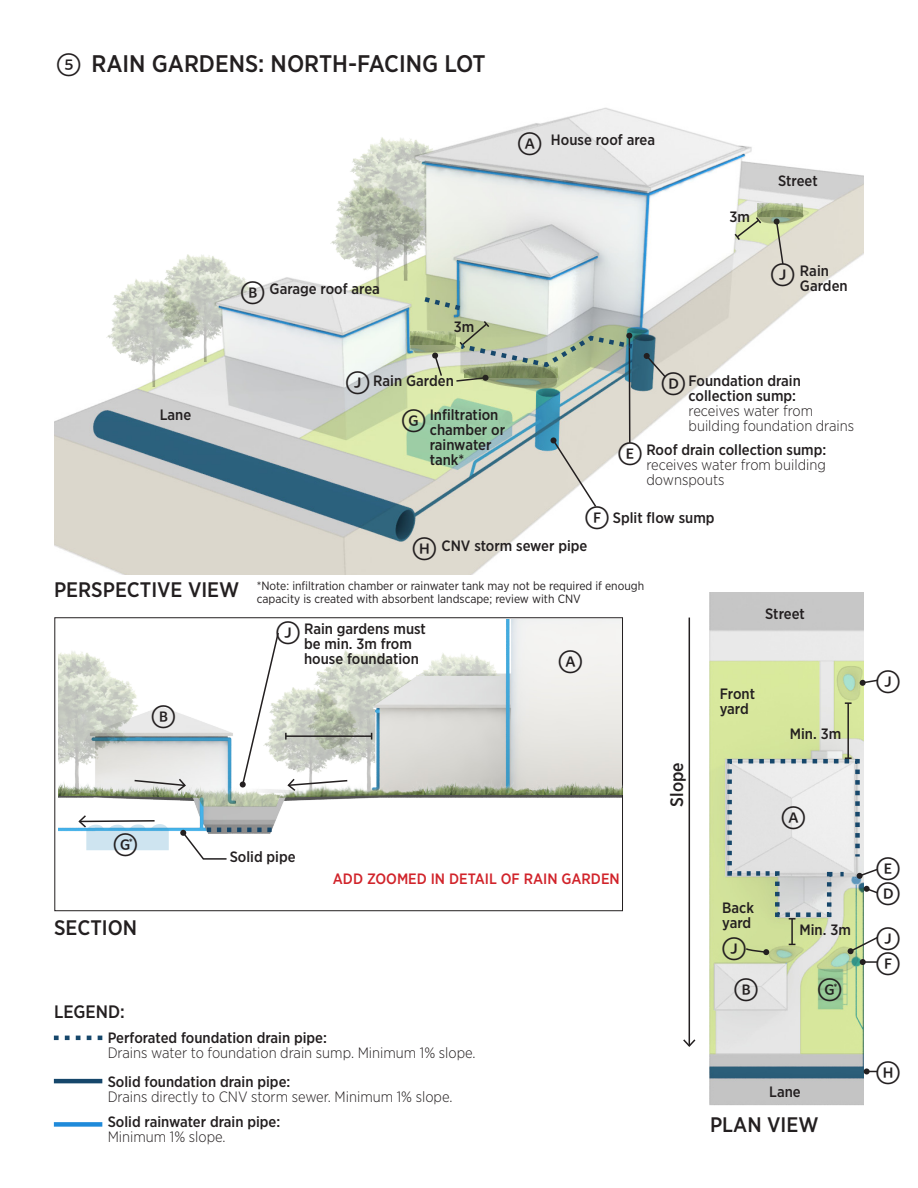
<style>
.page{position:relative;width:918px;height:1188px;background:#fff}
.page>*{position:absolute;margin:0;border:0;box-sizing:border-box;transform-origin:0 0}
.t1{font:500 24px "Gotham Narrow";color:#231f20}
.Letter{font:24px "Whitney Index White Rd Md";color:#231f20}
.t2{font:500 21px "Gotham Narrow";color:#231f20}
.t3{font:500 18px "Gotham Narrow";color:#231f20}
.Label{font:500 15px/15px "Gotham Narrow";color:#231f20}
.Label-2{font:300 15px/15px "Gotham Narrow";color:#231f20;text-align:justify}
.Label-3{font:500 15px "Gotham Narrow";color:#d1232a}
.Label-4{font:12px/13.5px "Gotham Narrow";color:#231f20}
.Label-5{font:500 10.5px "Gotham Narrow";color:#231f20}
.s1{font-family:"Whitney Index White Rd Md";font-weight:400}
.s2{font-weight:500}
</style>
<div class="page">
<img style="left:54px;top:107px;width:810px;height:467px">
<img style="left:688px;top:592px;width:176px;height:513px">
<img style="left:59px;top:620px;width:564px;height:292px">
<div style="left:55px;top:618px;width:568px;height:293px;border:1px solid #231f20"></div>
<img style="left:349px;top:649px;width:82px;height:125px">
<img style="left:343px;top:137px;width:114px;height:144px">
<img style="left:107px;top:279px;width:93px;height:108px">
<img style="left:158px;top:254px;width:94px;height:108px">
<img style="left:331px;top:184px;width:93px;height:108px">
<img style="left:407px;top:772px;width:120px;height:22px">
<img style="left:527px;top:772px;width:96px;height:22px">
<img style="left:758px;top:203px;width:45px;height:7px">
<img style="left:410px;top:332px;width:1px;height:13px">
<img style="left:58px;top:787px;width:14px;height:8px">
<img style="left:286px;top:774px;width:136px;height:24px">
<img style="left:72px;top:776px;width:114px;height:22px">
<img style="left:59px;top:649px;width:80px;height:144px">
<img style="left:416px;top:653px;width:95px;height:22px">
<svg style="left:551px;top:437px;width:47px;height:71px"></svg>
<hr style="left:689px;top:618px;width:1px;height:428px;background:#231f20">
<svg style="left:683px;top:1038px;width:14px;height:10px"></svg>
<svg style="left:133px;top:777px;width:53px;height:16px"></svg>
<svg style="left:77px;top:814px;width:92px;height:36px"></svg>
<svg style="left:180px;top:828px;width:92px;height:32px"></svg>
<svg style="left:644px;top:353px;width:24px;height:26px"></svg>
<hr style="left:629px;top:336px;width:2px;height:107px;background:#231f20">
<hr style="left:286px;top:735px;width:86px;height:2px;background:#231f20">
<svg style="left:240px;top:631px;width:109px;height:161px"></svg>
<hr style="left:791px;top:919px;width:2px;height:25px;background:#231f20">
<hr style="left:847px;top:703px;width:2px;height:55px;background:#231f20">
<svg style="left:845px;top:702px;width:7px;height:2px"></svg>
<img style="left:186px;top:776px;width:100px;height:30px">
<svg style="left:54px;top:1036px;width:48px;height:4px"></svg>
<hr style="left:54px;top:1079px;width:48px;height:4px;background:#16476b">
<div style="left:54px;top:1122px;width:48px;height:5px;background:#1f8ada"></div>
<svg style="left:725px;top:757px;width:153px;height:163px"></svg>
<svg style="left:864px;top:1068px;width:13px;height:6px"></svg>
<svg style="left:733px;top:210px;width:72px;height:56px;background:#cfd3b9"></svg>
<svg style="left:411px;top:294px;width:226px;height:96px;background:#b8c4ac"></svg>
<svg style="left:860px;top:679px;width:18px;height:7px"></svg>
<svg style="left:848px;top:935px;width:30px;height:30px"></svg>
<svg style="left:745px;top:947px;width:24px;height:8px"></svg>
<p class="t1" style="left:57px;top:48px;width:431px"><span class="s1">5</span> RAIN GARDENS: NORTH-FACING LOT</p>
<p class="Label" style="left:160px;top:407px;width:33px">Lane</p>
<p class="Letter" style="left:518px;top:129px;width:25px">A</p>
<p class="Label" style="left:551px;top:132px;width:106px">House roof area</p>
<p class="Label" style="left:730px;top:209px;width:22px">3m</p>
<p class="Label" style="left:778px;top:173px;width:41px">Street</p>
<p class="Letter" style="left:241px;top:278px;width:25px">B</p>
<p class="Label" style="left:270px;top:281px;width:112px">Garage roof area</p>
<p class="Label" style="left:454px;top:319px;width:22px">3m</p>
<p class="Letter" style="left:346px;top:368px;width:25px">J</p>
<p class="Label" style="left:373px;top:373px;width:82px">Rain Garden</p>
<p class="Letter" style="left:402px;top:406px;width:25px">G</p>
<p class="Label" style="left:430px;top:407px;width:77px">Infiltration chamber or rainwater tank*</p>
<p class="Letter" style="left:771px;top:260px;width:25px">J</p>
<p class="Label" style="left:800px;top:263px;width:49px">Rain<br>Garden</p>
<p class="Letter" style="left:661px;top:369px;width:25px">D</p>
<p class="Label-2" style="left:689px;top:373px;width:167px;text-align:left"><span class="s2">Foundation drain collection sump:<br></span>receives water from building foundation drains</p>
<p class="Letter" style="left:618px;top:439px;width:25px">E</p>
<p class="Label-2" style="left:646px;top:442px;width:181px"><span class="s2">Roof drain collection sump: </span>receives water from building downspouts</p>
<p class="Letter" style="left:585px;top:503px;width:25px">F</p>
<p class="Label" style="left:613px;top:510px;width:103px">Split flow sump</p>
<p class="t2" style="left:54px;top:576px;width:187px">PERSPECTIVE VIEW</p>
<p class="Letter" style="left:151px;top:702px;width:25px">B</p>
<p class="Letter" style="left:413px;top:534px;width:25px">H</p>
<p class="Label" style="left:441px;top:539px;width:148px">CNV storm sewer pipe</p>
<p class="Label-4" style="left:257px;top:578px;width:389px">*Note: infiltration chamber or rainwater tank may not be required if enough capacity is created with absorbent landscape; review with CNV</p>
<p class="Letter" style="left:276px;top:618px;width:25px">J</p>
<p class="Label" style="left:304px;top:621px;width:123px">Rain gardens must be min. 3m from house foundation</p>
<p class="Letter" style="left:559px;top:647px;width:25px">A</p>
<p class="Letter" style="left:113px;top:830px;width:25px">G</p>
<p class="Label-5" style="left:129px;top:835px;width:6px">*</p>
<p class="t2" style="left:54px;top:915px;width:85px">SECTION</p>
<p class="t3" style="left:54px;top:1000px;width:72px">LEGEND:</p>
<p class="Label" style="left:230px;top:849px;width:67px">Solid pipe</p>
<p class="Label-3" style="left:333px;top:870px;width:288px">ADD ZOOMED IN DETAIL OF RAIN GARDEN</p>
<p class="Label" style="left:108px;top:1030px;width:221px">Perforated foundation drain pipe:</p>
<p class="Label-2" style="left:108px;top:1045px;width:370px">Drains water to foundation drain sump. Minimum 1% slope.</p>
<p class="Label" style="left:108px;top:1074px;width:184px">Solid foundation drain pipe:</p>
<p class="Label-2" style="left:108px;top:1089px;width:346px">Drains directly to CNV storm sewer. Minimum 1% slope.</p>
<p class="Label" style="left:108px;top:1114px;width:174px">Solid rainwater drain pipe:</p>
<p class="Label-2" style="left:108px;top:1129px;width:119px">Minimum 1% slope.</p>
<p class="t3" style="left:665px;top:807px;width:46px;rotate:-90deg">Slope</p>
<p class="Label" style="left:765px;top:606px;width:41px">Street</p>
<p class="Label" style="left:720px;top:686px;width:37px">Front yard</p>
<p class="Label" style="left:790px;top:726px;width:53px">Min. 3m</p>
<p class="Letter" style="left:781px;top:803px;width:25px">A</p>
<p class="Letter" style="left:876px;top:667px;width:25px">J</p>
<p class="Letter" style="left:876px;top:854px;width:25px">E</p>
<p class="Letter" style="left:876px;top:879px;width:25px">D</p>
<p class="Label" style="left:722px;top:900px;width:33px">Back yard</p>
<p class="Label" style="left:800px;top:922px;width:53px">Min. 3m</p>
<p class="Letter" style="left:722px;top:934px;width:25px">J</p>
<p class="Letter" style="left:876px;top:924px;width:25px">J</p>
<p class="Letter" style="left:876px;top:949px;width:25px">F</p>
<p class="Letter" style="left:734px;top:975px;width:25px">B</p>
<p class="Letter" style="left:818px;top:975px;width:25px">G</p>
<p class="Label-5" style="left:834px;top:981px;width:6px">*</p>
<p class="Label" style="left:769px;top:1084px;width:33px">Lane</p>
<p class="t2" style="left:710px;top:1111px;width:110px">PLAN VIEW</p>
<p class="Letter" style="left:876px;top:1058px;width:25px">H</p>
</div>
